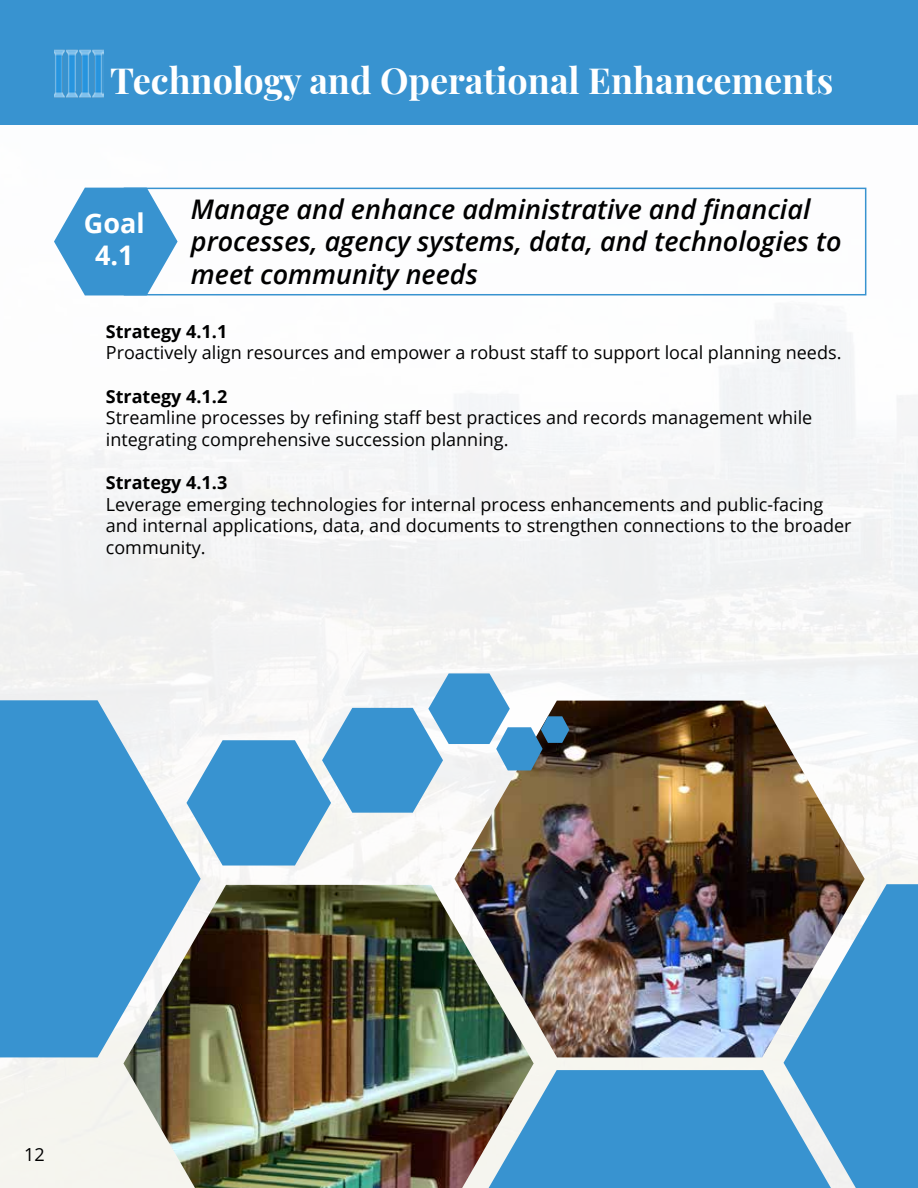
<style>
.page{position:relative;width:918px;height:1188px;background:#fff}
.page>*{position:absolute;margin:0;border:0;box-sizing:border-box;transform-origin:0 0}
.t1{font:700 36px "Playfair Display";color:#fff}
.t2{font:italic 600 27px/32.4px "Open Sans";color:#000}
.t3{font:700 27px/32.4px "Open Sans";color:#fff;text-align:center}
.t4{font:18px/21.6px "Open Sans";color:#000}
.t5{font:700 18px "Open Sans";color:#000}
</style>
<div class="page">
<img style="left:0;top:124px;width:918px;height:1064px">
<div style="left:0;top:0;width:918px;height:124px;background:#3893d0"></div>
<svg style="left:534px;top:884px;width:384px;height:304px;background:#4e9ed3"></svg>
<img style="left:123px;top:885px;width:411px;height:303px">
<img style="left:454px;top:701px;width:411px;height:356px">
<svg style="left:0;top:700px;width:201px;height:357px;fill:#3893d0"></svg>
<img style="left:54px;top:49px;width:50px;height:49px">
<svg style="left:54px;top:188px;width:124px;height:107px"></svg>
<div style="left:124px;top:188px;width:742px;height:107px;border:2px solid #3893d0"></div>
<svg style="left:186px;top:673px;width:383px;height:193px"></svg>
<h1 class="t1" style="left:110px;top:52px;width:725px">Technology and Operational Enhancements</h1>
<h2 class="t3" style="left:84px;top:206px;width:62px">Goal<br>4.1</h2>
<h2 class="t2" style="left:191px;top:192px;width:652px">Manage and enhance administrative and financial processes, agency systems, data, and technologies to meet community needs</h2>
<p class="t5" style="left:106px;top:319px;width:123px">Strategy 4.1.1</p>
<p class="t4" style="left:106px;top:342px;width:737px">Proactively align resources and empower a robust staff to support local planning needs.</p>
<p class="t5" style="left:106px;top:383px;width:123px">Strategy 4.1.2</p>
<p class="t4" style="left:106px;top:406px;width:708px">Streamline processes by refining staff best practices and records management while integrating comprehensive succession planning.</p>
<p class="t5" style="left:106px;top:470px;width:123px">Strategy 4.1.3</p>
<p class="t4" style="left:106px;top:493px;width:747px">Leverage emerging technologies for internal process enhancements and public-facing and internal applications, data, and documents to strengthen connections to the broader community.</p>
<p class="t4" style="left:24px;top:1144px;width:22px">12</p>
</div>
